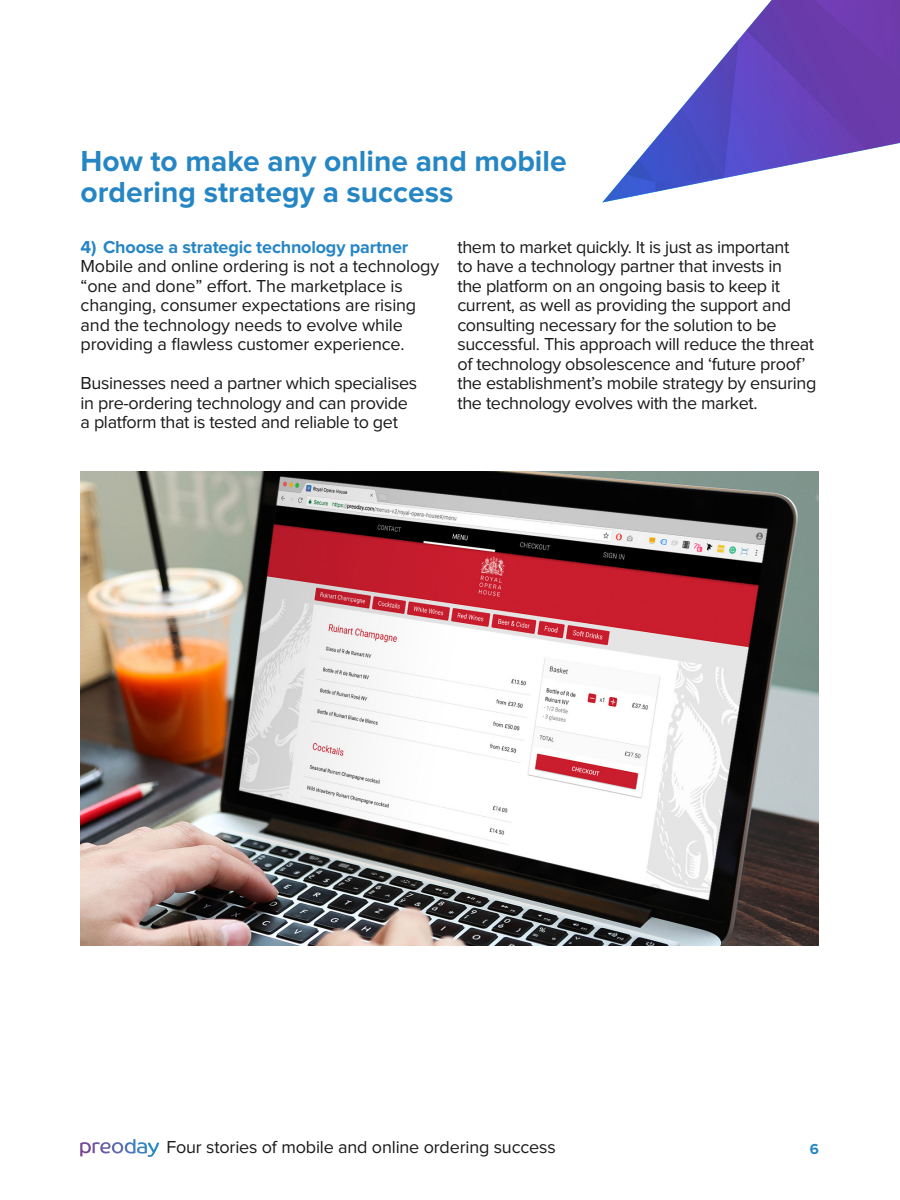
<style>
.page{position:relative;width:900px;height:1200px;background:#fff}
.page>*{position:absolute;margin:0;border:0;box-sizing:border-box;transform-origin:0 0}
.t1{font:700 30px/31.5px "Proxima Nova";color:#2686c4}
.t2{font:18px/19.5px "Proxima Nova";letter-spacing:-.02em;color:#1a1a1a}
.t3{font:700 18px "Proxima Nova";letter-spacing:-.01em;color:#2686c4}
.t4{font:700 15px "Proxima Nova";color:#2686c4}
</style>
<div class="page">
<img style="left:100px;top:1139px;width:35px;height:15px">
<img style="left:602px;top:0;width:298px;height:202px">
<img style="left:81px;top:471px;width:738px;height:474px">
<h1 class="t1" style="left:81px;top:146px;width:488px">How to make any online and mobile ordering strategy a success</h1>
<p class="t3" style="left:81px;top:237px;width:329px">4) Choose a strategic technology partner</p>
<p class="t2" style="left:81px;top:257px;width:360px">Mobile and online ordering is not a technology “one and done” effort. The marketplace is changing, consumer expectations are rising and the technology needs to evolve while providing a flawless customer experience.</p>
<p class="t2" style="left:81px;top:374px;width:338px">Businesses need a partner which specialises in pre-ordering technology and can provide a platform that is tested and reliable to get</p>
<p class="t2" style="left:457px;top:238px;width:360px">them to market quickly. It is just as important<br>to have a technology partner that invests in<br>the platform on an ongoing basis to keep it current, as well as providing the support and consulting necessary for the solution to be successful. This approach will reduce the threat of technology obsolescence and ‘future proof’ the establishment’s mobile strategy by ensuring the technology evolves with the market.</p>
<p class="t2" style="left:166px;top:1139px;width:391px">Four stories of mobile and online ordering success</p>
<p class="t4" style="left:810px;top:1140px;width:11px">6</p>
</div>
